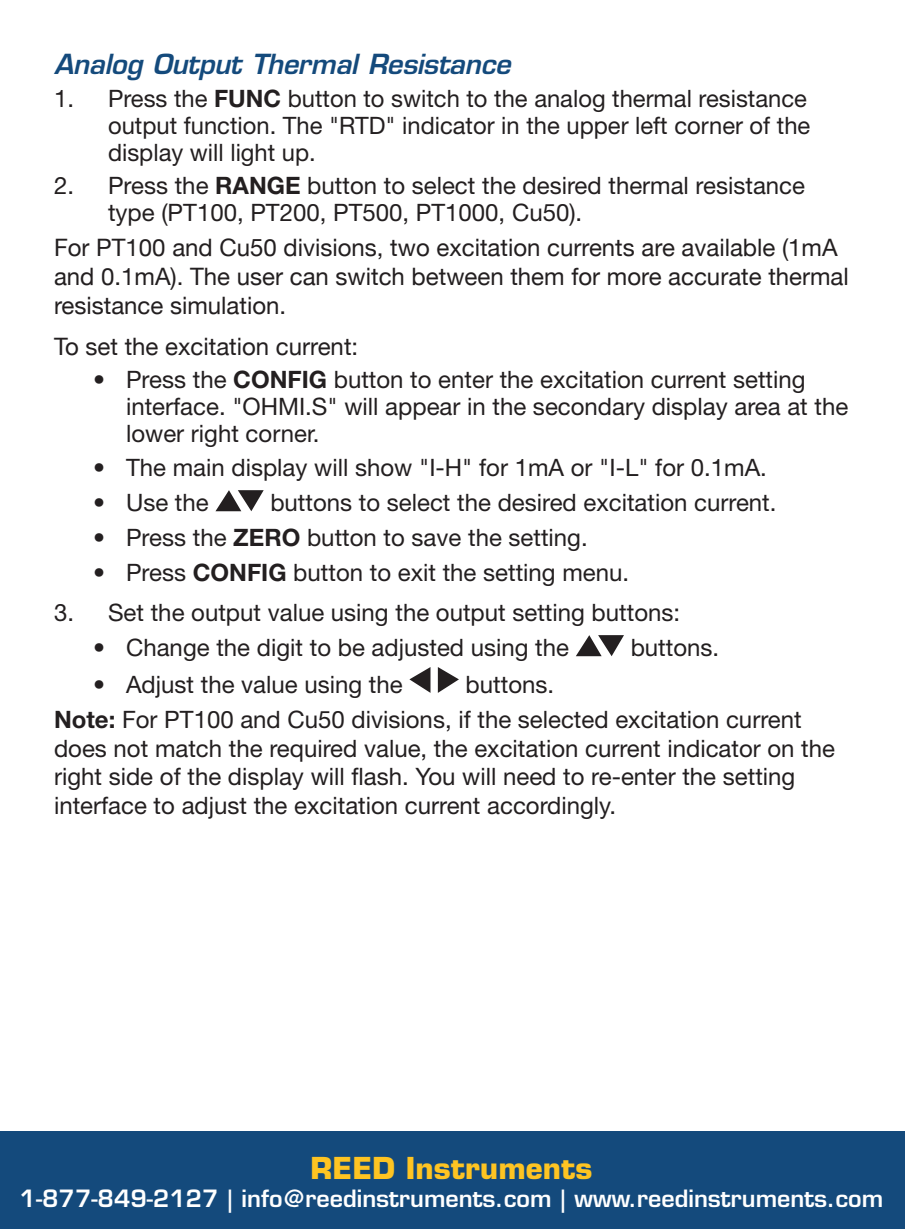
<style>
.page{position:relative;width:905px;height:1229px;background:#fff}
.page>*{position:absolute;margin:0;border:0;box-sizing:border-box;transform-origin:0 0}
.t1{font:700 29.4px "Eurostile LT Std";color:#fec422}
.t2{font:italic 600 27px "Eurostile LT Std";letter-spacing:-.01em;color:#144a7c}
.t3{font:24px/27px "Helvetica Neue LT Std";color:#231f20}
.t4{font:24px/28.8px "Helvetica Neue";color:#231f20}
.t5{font:600 23.4px "Eurostile LT Std";color:#fff}
.s1{font-weight:700}
</style>
<div class="page">
<svg style="left:215px;top:490px;width:49px;height:21px"></svg>
<svg style="left:576px;top:635px;width:48px;height:21px"></svg>
<svg style="left:409px;top:667px;width:21px;height:26px"></svg>
<svg style="left:438px;top:667px;width:21px;height:26px"></svg>
<div style="left:0;top:1131px;width:904px;height:97px;background:#144a7c"></div>
<p class="t2" style="left:54px;top:47px;width:458px">Analog Output Thermal Resistance</p>
<p class="t3" style="left:108px;top:85px;width:703px;text-indent:-54px">1. Press the <span class="s1">FUNC</span> button to switch to the analog thermal resistance output function. The "RTD" indicator in the upper left corner of the display will light up.</p>
<p class="t3" style="left:108px;top:172px;width:698px;text-indent:-54px">2. Press the <span class="s1">RANGE</span> button to select the desired thermal resistance type (PT100, PT200, PT500, PT1000, Cu50).</p>
<p class="t4" style="left:54px;top:234px;width:796px">For PT100 and Cu50 divisions, two excitation currents are available (1mA and 0.1mA). The user can switch between them for more accurate thermal resistance simulation.</p>
<p class="t4" style="left:54px;top:333px;width:306px">To set the excitation current:</p>
<p class="t3" style="left:126px;top:365px;width:723px;text-indent:-33px">• Press the <span class="s1">CONFIG</span> button to enter the excitation current setting interface. "OHMI.S" will appear in the secondary display area at the lower right corner.</p>
<p class="t3" style="left:93px;top:454px;width:675px">• The main display will show "I-H" for 1mA or "I-L" for 0.1mA.</p>
<p class="t3" style="left:93px;top:489px;width:117px">• Use the</p>
<p class="t3" style="left:270px;top:489px;width:507px">buttons to select the desired excitation current.</p>
<p class="t3" style="left:93px;top:523px;width:496px">• Press the <span class="s1">ZERO</span> button to save the setting.</p>
<p class="t3" style="left:93px;top:558px;width:537px">• Press <span class="s1">CONFIG</span> button to exit the setting menu.</p>
<p class="t3" style="left:54px;top:599px;width:627px">3. Set the output value using the output setting buttons:</p>
<p class="t3" style="left:93px;top:634px;width:477px">• Change the digit to be adjusted using the</p>
<p class="t3" style="left:630px;top:634px;width:90px">buttons.</p>
<p class="t3" style="left:93px;top:670px;width:311px">• Adjust the value using the</p>
<p class="t3" style="left:54px;top:666px;width:749px;line-height:34.8px;text-indent:411px">buttons.<br><span class="s1">Note:</span> For PT100 and Cu50 divisions, if the selected excitation current</p>
<p class="t3" style="left:54px;top:733px;width:782px;line-height:28.8px">does not match the required value, the excitation current indicator on the right side of the display will flash. You will need to re-enter the setting interface to adjust the excitation current accordingly.</p>
<p class="t1" style="left:310px;top:1149px;width:283px">REED Instruments</p>
<p class="t5" style="left:20px;top:1183px;width:865px">1-877-849-2127 | info@reedinstruments.com | www.reedinstruments.com</p>
</div>
